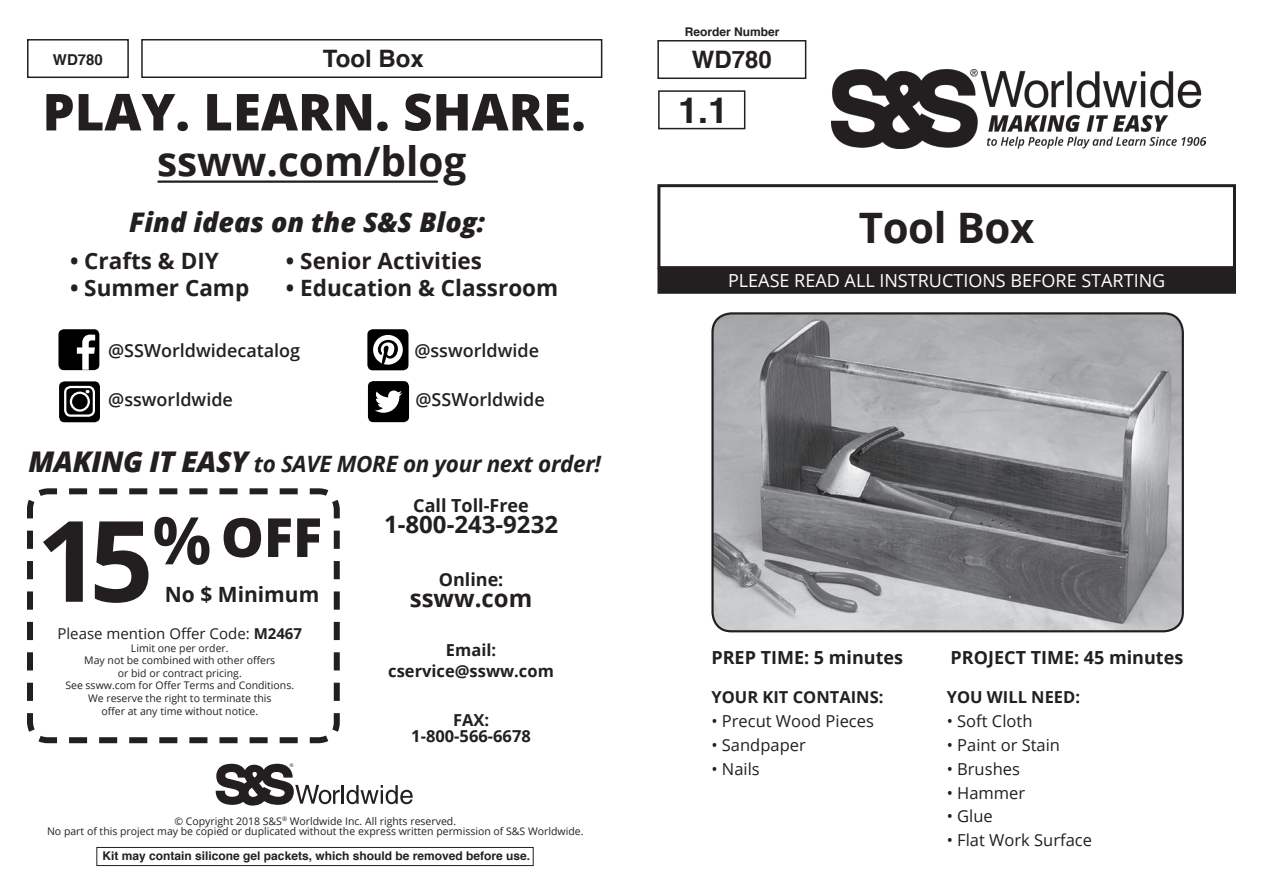
<style>
.page{position:relative;width:1263px;height:893px;background:#fff}
.page>*{position:absolute;margin:0;border:0;box-sizing:border-box;transform-origin:0 0}
.t1{font:700 112.5px "Open Sans";color:#231f20}
.t2{font:800 54px "Open Sans";color:#231f20}
.t3{font:800 51px "Open Sans";color:#231f20}
.t4{font:700 42px "Open Sans";letter-spacing:-.01em;color:#231f20}
.t5{font:700 40.5px "Open Sans";color:#231f20}
.t6{font:700 36px "Helvetica";color:#231f20}
.t7{font:italic 800 27px "Open Sans";color:#231f20}
.t8{font:700 24px "Open Sans";color:#231f20}
.t9{font:700 24px "Helvetica";color:#231f20}
.t10{font:700 22.5px "Open Sans";color:#231f20}
.t11{font:italic 700 22.5px "Open Sans";letter-spacing:-.015em;color:#231f20}
.t12{font:700 21px "Open Sans";color:#231f20}
.t13{font:700 18px "Open Sans";color:#231f20}
.t14{font:600 18px "Open Sans";color:#231f20}
.t15{font:18px "Open Sans";color:#fff}
.t16{font:800 18px "Open Sans";color:#fff}
.t17{font:16.5px "Open Sans";color:#231f20}
.t18{font:700 16.5px/21px "Open Sans";color:#231f20;text-align:center}
.t19{font:15px "Open Sans";color:#231f20}
.t20{font:700 15px "Helvetica";color:#231f20}
.t21{font:700 12px "Helvetica";color:#231f20}
.t22{font:10.5px/12.6px "Open Sans";color:#231f20;text-align:center}
.t23{font:5.1px "Helvetica";color:#231f20}
.s1{font-weight:800;font-size:28.5px}
.s2{font-weight:700}
</style>
<div class="page">
<div style="left:27px;top:39px;width:102px;height:39px;border:2px solid #231f20"></div>
<div style="left:657px;top:40px;width:149px;height:39px;border:2px solid #231f20"></div>
<div style="left:658px;top:90px;width:87px;height:39px;border:2px solid #231f20"></div>
<div style="left:657px;top:184px;width:579px;height:85px;border:3px solid #231f20"></div>
<div style="left:659px;top:269px;width:575px;height:23px;background:#231f20"></div>
<div style="left:657px;top:268px;width:579px;height:26px;border:3px solid #231f20"></div>
<img style="left:831px;top:69px;width:375px;height:79px">
<div style="left:141px;top:39px;width:461px;height:39px;border:2px solid #231f20"></div>
<img style="left:714px;top:313px;width:469px;height:318px">
<div style="left:711px;top:312px;width:473px;height:320px;border:2px solid #231f20;border-radius:19px"></div>
<svg style="left:27px;top:488px;width:313px;height:256px"></svg>
<hr style="left:341px;top:785px;width:3px;height:19px;background:#231f20">
<svg style="left:346px;top:785px;width:67px;height:19px"></svg>
<svg style="left:215px;top:763px;width:125px;height:43px"></svg>
<div style="left:96px;top:847px;width:438px;height:19px;border:1px solid #231f20"></div>
<div style="left:367px;top:329px;width:41px;height:41px;background:#000;border-radius:5px"></div>
<svg style="left:373px;top:335px;width:30px;height:30px"></svg>
<div style="left:58px;top:329px;width:41px;height:41px;background:#000;border-radius:5px"></div>
<svg style="left:77px;top:335px;width:18px;height:35px"></svg>
<div style="left:368px;top:381px;width:41px;height:41px;background:#000;border-radius:5px"></div>
<svg style="left:375px;top:390px;width:27px;height:23px"></svg>
<div style="left:59px;top:381px;width:41px;height:41px;background:#000;border-radius:5px"></div>
<div style="left:64px;top:386px;width:31px;height:31px;border:2px solid #fff;border-radius:5px"></div>
<div style="left:70px;top:392px;width:20px;height:20px;border:2px solid #fff;border-radius:50%"></div>
<hr style="left:158px;top:180px;width:279px;height:3px;background:#231f20">
<p class="t21" style="left:685px;top:23px;width:96px">Reorder Number</p>
<h3 class="t9" style="left:323px;top:39px;width:102px">Tool Box</h3>
<h3 class="t20" style="left:53px;top:48px;width:52px">WD780</h3>
<h3 class="t9" style="left:692px;top:40px;width:82px">WD780</h3>
<h3 class="t6" style="left:678px;top:81px;width:52px">1.1</h3>
<h3 class="t3" style="left:42px;top:73px;width:545px">PLAY. LEARN. SHARE.</h3>
<h3 class="t5" style="left:157px;top:132px;width:311px">ssww.com/blog</h3>
<h3 class="t7" style="left:129px;top:201px;width:357px">Find ideas on the S&amp;S Blog:</h3>
<h3 class="t10" style="left:70px;top:245px;width:150px">• Crafts &amp; DIY</h3>
<h3 class="t10" style="left:70px;top:272px;width:181px">• Summer Camp</h3>
<h3 class="t4" style="left:859px;top:198px;width:177px">Tool Box</h3>
<h3 class="t15" style="left:728px;top:269px;width:439px">PLEASE READ ALL INSTRUCTIONS BEFORE STARTING</h3>
<h3 class="t10" style="left:286px;top:245px;width:198px">• Senior Activities</h3>
<h3 class="t10" style="left:286px;top:272px;width:274px">• Education &amp; Classroom</h3>
<h3 class="t16" style="left:85px;top:373px;width:7px">.</h3>
<h3 class="t14" style="left:108px;top:338px;width:194px">@SSWorldwidecatalog</h3>
<h3 class="t14" style="left:108px;top:387px;width:126px">@ssworldwide</h3>
<h3 class="t14" style="left:414px;top:338px;width:126px">@ssworldwide</h3>
<h3 class="t14" style="left:415px;top:387px;width:131px">@SSWorldwide</h3>
<h3 class="t11" style="left:28px;top:448px;width:574px"><span class="s1">MAKING IT EASY</span> to SAVE MORE on your next order!</h3>
<h1 class="t1" style="left:36px;top:481px;width:177px">15<sup>%</sup></h1>
<h2 class="t2" style="left:221px;top:496px;width:103px">OFF</h2>
<h3 class="t12" style="left:165px;top:580px;width:156px">No $ Minimum</h3>
<h3 class="t19" style="left:57px;top:623px;width:246px">Please mention Offer Code: <span class="s2">M2467</span></h3>
<p class="t22" style="left:65px;top:641px;width:230px">Limit one per order.<br>May not be combined with other offers<br>or bid or contract pricing.<br>See ssww.com for Offer Terms and Conditions.<br>We reserve the right to terminate this<br>offer at any time without notice.</p>
<p class="t23" style="left:290px;top:762px;width:5px">®</p>
<h3 class="t13" style="left:413px;top:493px;width:117px">Call Toll-Free</h3>
<h3 class="t8" style="left:384px;top:507px;width:175px">1-800-243-9232</h3>
<h3 class="t13" style="left:439px;top:567px;width:66px">Online:</h3>
<h3 class="t8" style="left:410px;top:582px;width:124px">ssww.com</h3>
<h3 class="t18" style="left:388px;top:639px;width:167px">Email: cservice@ssww.com</h3>
<h3 class="t18" style="left:411px;top:711px;width:121px;line-height:16.5px">FAX:<br>1-800-566-6678</h3>
<p class="t22" style="left:47px;top:816px;width:538px;line-height:10.5px">© Copyright 2018 S&amp;S<sup>®</sup> Worldwide Inc. All rights reserved.<br>No part of this project may be copied or duplicated without the express written permission of S&amp;S Worldwide.</p>
<p class="t21" style="left:103px;top:846px;width:429px">Kit may contain silicone gel packets, which should be removed before use.</p>
<h3 class="t13" style="left:711px;top:645px;width:193px">PREP TIME: 5 minutes</h3>
<h3 class="t13" style="left:951px;top:645px;width:234px">PROJECT TIME: 45 minutes</h3>
<h3 class="t18" style="left:711px;top:686px;width:174px">YOUR KIT CONTAINS:</h3>
<h3 class="t17" style="left:711px;top:710px;width:164px">• Precut Wood Pieces</h3>
<h3 class="t17" style="left:711px;top:734px;width:96px">• Sandpaper</h3>
<h3 class="t17" style="left:711px;top:757px;width:50px">• Nails</h3>
<h3 class="t18" style="left:947px;top:686px;width:135px">YOU WILL NEED:</h3>
<h3 class="t17" style="left:947px;top:710px;width:87px">• Soft Cloth</h3>
<h3 class="t17" style="left:947px;top:734px;width:115px">• Paint or Stain</h3>
<h3 class="t17" style="left:947px;top:757px;width:75px">• Brushes</h3>
<h3 class="t17" style="left:947px;top:781px;width:80px">• Hammer</h3>
<h3 class="t17" style="left:947px;top:805px;width:48px">• Glue</h3>
<h3 class="t17" style="left:947px;top:829px;width:147px">• Flat Work Surface</h3>
</div>
